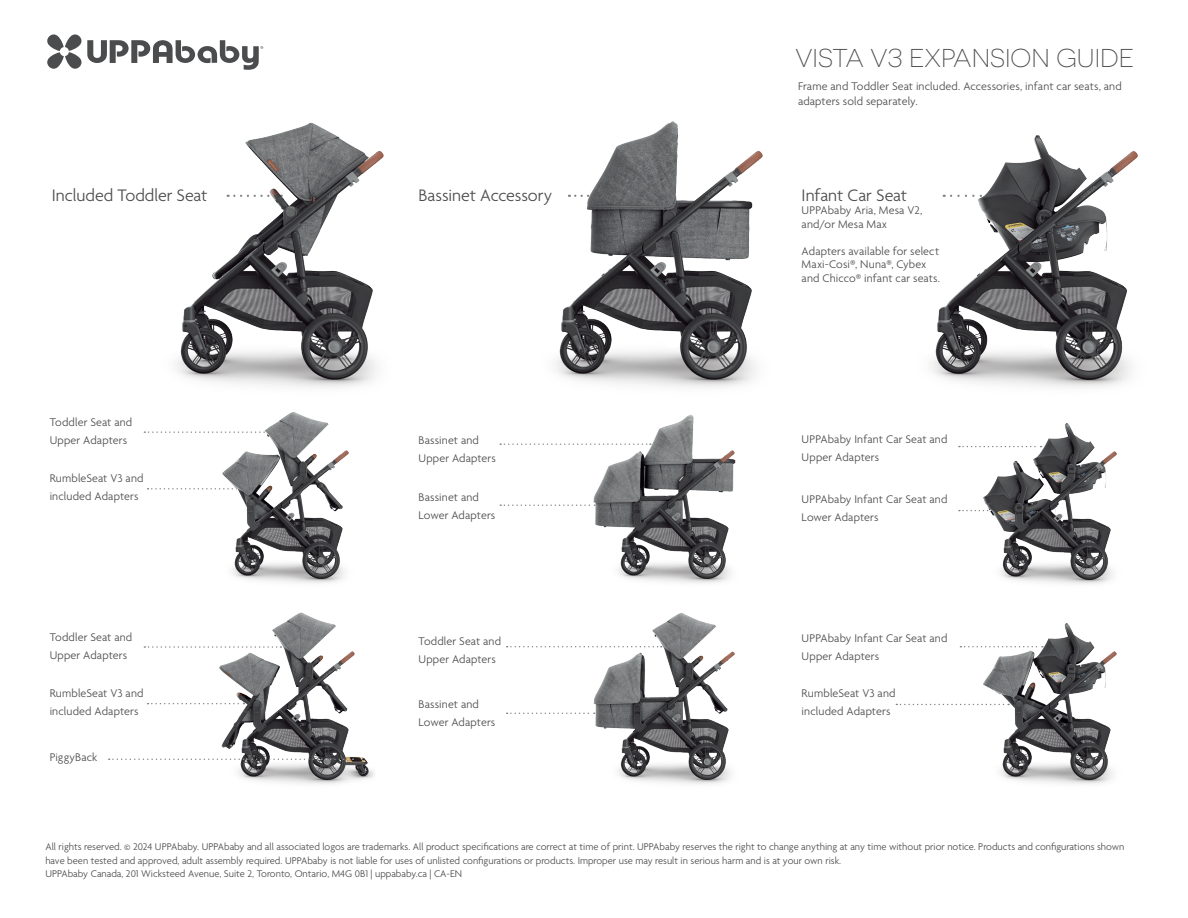
<style>
.page{position:relative;width:1188px;height:918px;background:#fff}
.page>*{position:absolute;margin:0;border:0;box-sizing:border-box;transform-origin:0 0}
.t1{font:300 25.8px "Novecentosanswide";color:#4b4c4d}
.Body_-_Bullets{font:300 18px "Agenda";letter-spacing:-.005em;color:#4b4c4d}
.Body_-_Bullets-2{font:300 12px/18px "Agenda";letter-spacing:.015em;color:#4b4c4d}
.Body{font:300 12px/13.5px "Agenda";letter-spacing:.01em;color:#4b4c4d}
.Paragraph_Style_1{font:300 12px "Agenda";letter-spacing:.015em;color:#4b4c4d}
.Disclaimer{font:300 10.5px/13.5px "Agenda";color:#4b4c4d}
</style>
<div class="page">
<svg style="left:144px;top:646px;width:57px;height:2px"></svg>
<svg style="left:148px;top:703px;width:52px;height:1px"></svg>
<svg style="left:507px;top:646px;width:74px;height:1px"></svg>
<svg style="left:507px;top:713px;width:74px;height:1px"></svg>
<svg style="left:144px;top:431px;width:52px;height:2px"></svg>
<svg style="left:148px;top:488px;width:47px;height:2px"></svg>
<svg style="left:500px;top:443px;width:83px;height:2px"></svg>
<svg style="left:500px;top:505px;width:82px;height:1px"></svg>
<svg style="left:896px;top:704px;width:69px;height:1px"></svg>
<svg style="left:47px;top:34px;width:216px;height:36px"></svg>
<img style="left:176px;top:122px;width:208px;height:265px">
<img style="left:555px;top:121px;width:208px;height:266px">
<img style="left:931px;top:135px;width:207px;height:253px">
<img style="left:966px;top:423px;width:151px;height:161px">
<img style="left:965px;top:623px;width:152px;height:161px">
<img style="left:583px;top:613px;width:152px;height:171px">
<img style="left:584px;top:414px;width:152px;height:169px">
<img style="left:203px;top:612px;width:171px;height:172px">
<svg style="left:109px;top:759px;width:244px;height:1px"></svg>
<img style="left:196px;top:412px;width:153px;height:171px">
<h1 class="t1" style="left:796px;top:43px;width:340px">VISTA V3 EXPANSION GUIDE</h1>
<p class="Body_-_Bullets" style="left:52px;top:185px;width:157px">Included Toddler Seat</p>
<p class="Body_-_Bullets-2" style="left:50px;top:414px;width:84px">Toddler Seat and</p>
<p class="Body_-_Bullets-2" style="left:50px;top:432px;width:79px">Upper Adapters</p>
<p class="Body_-_Bullets-2" style="left:50px;top:470px;width:95px">RumbleSeat V3 and included Adapters</p>
<p class="Body_-_Bullets-2" style="left:50px;top:629px;width:84px">Toddler Seat and<br>Upper Adapters</p>
<p class="Body_-_Bullets-2" style="left:50px;top:685px;width:95px">RumbleSeat V3 and included Adapters</p>
<p class="Body_-_Bullets-2" style="left:50px;top:749px;width:49px">PiggyBack</p>
<p class="Body_-_Bullets-2" style="left:798px;top:80px;width:325px;line-height:14.4px">Frame and Toddler Seat included. Accessories, infant car seats, and adapters sold separately.</p>
<p class="Body_-_Bullets" style="left:418px;top:185px;width:135px">Bassinet Accessory</p>
<p class="Body_-_Bullets" style="left:802px;top:185px;width:107px">Infant Car Seat</p>
<p class="Body_-_Bullets-2" style="left:802px;top:205px;width:122px;line-height:13.5px">UPPAbaby Aria, Mesa V2, and/or Mesa Max</p>
<p class="Body" style="left:802px;top:245px;width:140px">Adapters available for select<br>Maxi-Cosi®, Nuna®, Cybex and Chicco® infant car seats.</p>
<p class="Body_-_Bullets-2" style="left:418px;top:432px;width:62px">Bassinet and</p>
<p class="Body_-_Bullets-2" style="left:418px;top:450px;width:79px">Upper Adapters</p>
<p class="Body_-_Bullets-2" style="left:418px;top:489px;width:62px">Bassinet and</p>
<p class="Body_-_Bullets-2" style="left:418px;top:507px;width:78px">Lower Adapters</p>
<p class="Body_-_Bullets-2" style="left:418px;top:633px;width:84px">Toddler Seat and</p>
<p class="Body_-_Bullets-2" style="left:418px;top:651px;width:79px">Upper Adapters</p>
<p class="Body_-_Bullets-2" style="left:418px;top:696px;width:62px">Bassinet and</p>
<p class="Body_-_Bullets-2" style="left:418px;top:714px;width:78px">Lower Adapters</p>
<p class="Body_-_Bullets-2" style="left:802px;top:431px;width:147px">UPPAbaby Infant Car Seat and</p>
<p class="Body_-_Bullets-2" style="left:802px;top:449px;width:79px">Upper Adapters</p>
<p class="Body_-_Bullets-2" style="left:802px;top:491px;width:147px">UPPAbaby Infant Car Seat and</p>
<p class="Body_-_Bullets-2" style="left:802px;top:509px;width:78px">Lower Adapters</p>
<p class="Body_-_Bullets-2" style="left:802px;top:630px;width:147px">UPPAbaby Infant Car Seat and</p>
<p class="Body_-_Bullets-2" style="left:802px;top:648px;width:79px">Upper Adapters</p>
<p class="Paragraph_Style_1" style="left:802px;top:687px;width:95px">RumbleSeat V3 and</p>
<p class="Paragraph_Style_1" style="left:802px;top:705px;width:90px">included Adapters</p>
<p class="Disclaimer" style="left:45px;top:841px;width:1081px">All rights reserved. © 2024 UPPAbaby. UPPAbaby and all associated logos are trademarks. All product specifications are correct at time of print. UPPAbaby reserves the right to change anything at any time without prior notice. Products and configurations shown have been tested and approved, adult assembly required. UPPAbaby is not liable for uses of unlisted configurations or products. Improper use may result in serious harm and is at your own risk.<br>UPPAbaby Canada, 201 Wicksteed Avenue, Suite 2, Toronto, Ontario, M4G 0B1 | uppababy.ca | CA-EN</p>
</div>
